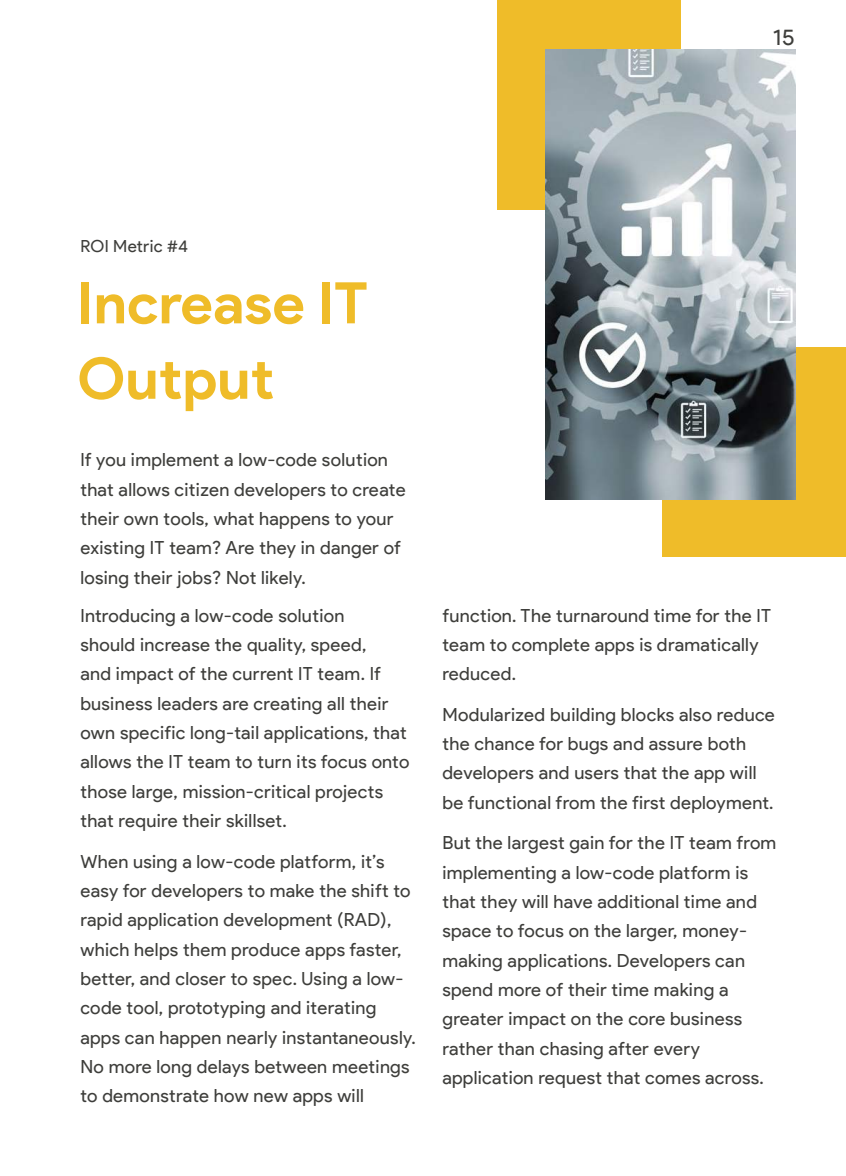
<style>
.page{position:relative;width:846px;height:1176px;background:#fff}
.page>*{position:absolute;margin:0;border:0;box-sizing:border-box;transform-origin:0 0}
.t1{font:700 57.22px/75.4px "Product Sans";color:#efbc29}
.t2{font:22.33px "Product Sans";color:#3e3e3b}
.t3{font:18.16px/29.3px "Product Sans";letter-spacing:.015em;color:#3e3e3b}
.t4{font:16.76px "Product Sans";letter-spacing:.02em;color:#3e3e3b}
</style>
<div class="page">
<div style="left:497px;top:0;width:184px;height:209px;background:#efbc29"></div>
<div style="left:662px;top:347px;width:184px;height:209px;background:#efbc29"></div>
<img style="left:546px;top:50px;width:249px;height:449px">
<p class="t2" style="left:773px;top:25px;width:24px">15</p>
<p class="t4" style="left:80px;top:236px;width:109px">ROI Metric #4</p>
<h1 class="t1" style="left:77px;top:266px;width:292px">Increase IT<br>Output</h1>
<p class="t3" style="left:80px;top:446px;width:327px">If you implement a low-code solution that allows citizen developers to create their own tools, what happens to your existing IT team? Are they in danger of losing their jobs? Not likely.</p>
<p class="t3" style="left:80px;top:601px;width:331px">Introducing a low-code solution<br>should increase the quality, speed,<br>and impact of the current IT team. If business leaders are creating all their own specific long-tail applications, that allows the IT team to turn its focus onto those large, mission-critical projects that require their skillset.</p>
<p class="t3" style="left:80px;top:846px;width:337px">When using a low-code platform, it’s easy for developers to make the shift to rapid application development (RAD), which helps them produce apps faster, better, and closer to spec. Using a low&shy;code tool, prototyping and iterating apps can happen nearly instantaneously.<br>No more long delays between meetings to demonstrate how new apps will</p>
<p class="t3" style="left:442px;top:601px;width:330px">function. The turnaround time for the IT team to complete apps is dramatically reduced.</p>
<p class="t3" style="left:442px;top:700px;width:334px">Modularized building blocks also reduce the chance for bugs and assure both developers and users that the app will be functional from the first deployment.</p>
<p class="t3" style="left:442px;top:828px;width:335px">But the largest gain for the IT team from implementing a low-code platform is that they will have additional time and space to focus on the larger, money&shy;making applications. Developers can spend more of their time making a greater impact on the core business rather than chasing after every application request that comes across.</p>
</div>
